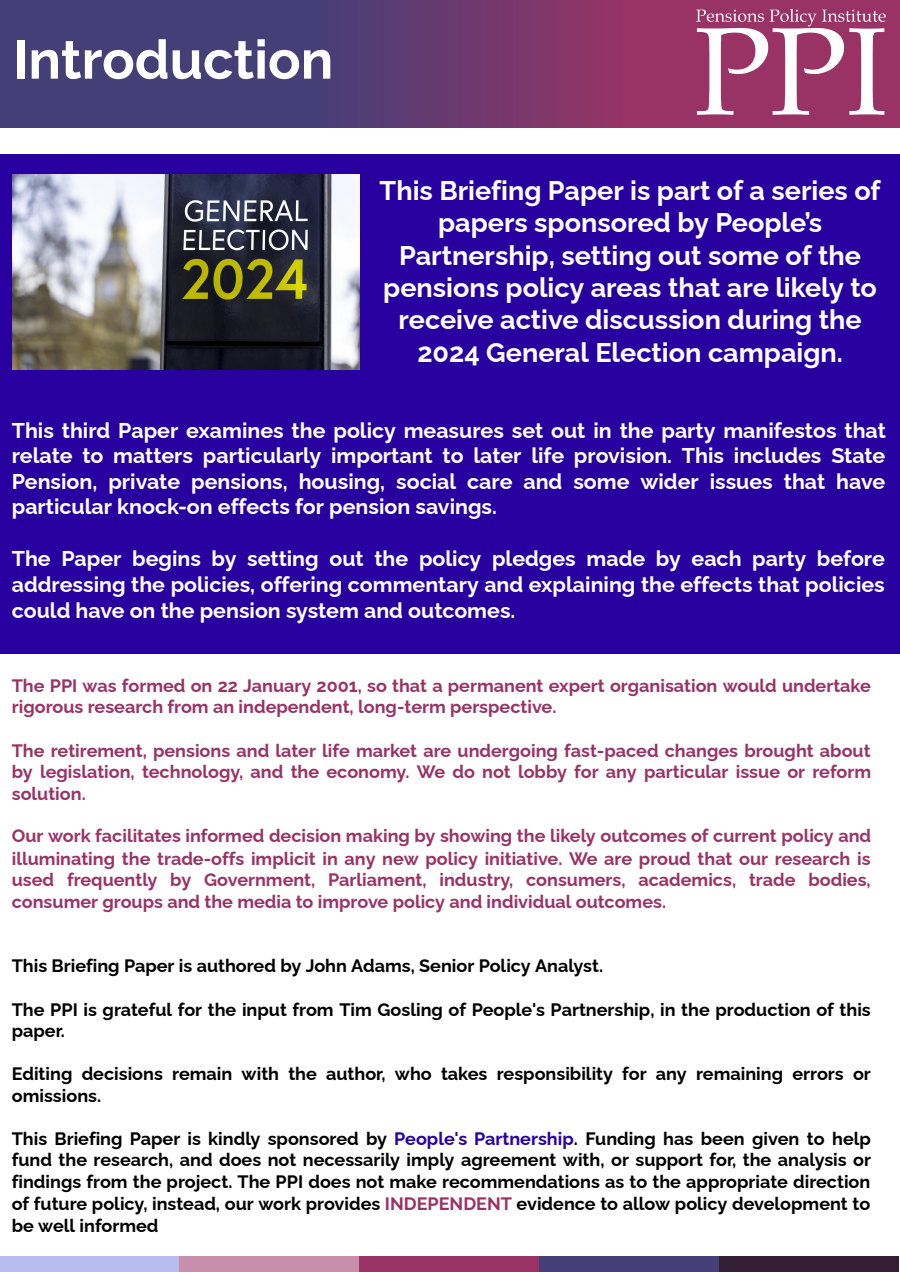
<style>
.page{position:relative;width:900px;height:1272px;background:#fff}
.page>*{position:absolute;margin:0;border:0;box-sizing:border-box;transform-origin:0 0}
.t1{font:700 54px "Raleway";color:#fff}
.t2{font:700 27px/32.2px "Raleway";color:#fff;text-align:center}
.t3{font:700 21.3px/25.5px "Raleway";color:#fff;text-align:justify}
.t4{font:700 18px/21.3px "Raleway";color:#993365;text-align:justify}
.t5{font:700 18px/21.8px "Raleway";color:#000;text-align:justify}
.s1{color:#2800a0}
.s2{color:#993365}
</style>
<div class="page">
<div style="left:0;top:154px;width:900px;height:500px;background:#2800a0"></div>
<img style="left:0;top:1px;width:673px;height:127px">
<img style="left:673px;top:0;width:227px;height:128px">
<img style="left:13px;top:175px;width:346px;height:194px">
<div style="left:719px;top:1256px;width:180px;height:16px;background:#331e36"></div>
<div style="left:539px;top:1256px;width:180px;height:16px;background:#453f78"></div>
<div style="left:359px;top:1256px;width:180px;height:16px;background:#993365"></div>
<div style="left:179px;top:1256px;width:180px;height:16px;background:#c78fab"></div>
<div style="left:0;top:1256px;width:179px;height:16px;background:#b6bced"></div>
<h1 class="t1" style="left:13px;top:28px;width:322px">Introduction</h1>
<p class="t2" style="left:380px;top:174px;width:502px">This Briefing Paper is part of a series of</p>
<p class="t2" style="left:383px;top:207px;width:495px">papers sponsored by People’s Partnership, setting out some of the pensions policy areas that are likely to receive active discussion during the</p>
<p class="t2" style="left:417px;top:336px;width:427px">2024 General Election campaign.</p>
<p class="t3" style="left:12px;top:417px;width:876px">This third Paper examines the policy measures set out in the party manifestos that relate to matters particularly important to later life provision. This includes State Pension, private pensions, housing, social care and some wider issues that have particular knock-on effects for pension savings.</p>
<p class="t3" style="left:12px;top:545px;width:875px">The Paper begins by setting out the policy pledges made by each party before addressing the policies, offering commentary and explaining the effects that policies could have on the pension system and outcomes.</p>
<p class="t4" style="left:12px;top:674px;width:861px">The PPI was formed on 22 January 2001, so that a permanent expert organisation would undertake rigorous research from an independent, long-term perspective.</p>
<p class="t4" style="left:12px;top:740px;width:861px">The retirement, pensions and later life market are undergoing fast-paced changes brought about by legislation, technology, and the economy. We do not lobby for any particular issue or reform solution.</p>
<p class="t4" style="left:12px;top:825px;width:861px;line-height:21.8px">Our work facilitates informed decision making by showing the likely outcomes of current policy and illuminating the trade-offs implicit in any new policy initiative. We are proud that our research is used frequently by Government, Parliament, industry, consumers, academics, trade bodies, consumer groups and the media to improve policy and individual outcomes.</p>
<p class="t5" style="left:12px;top:954px;width:593px">This Briefing Paper is authored by John Adams, Senior Policy Analyst.</p>
<p class="t5" style="left:12px;top:998px;width:861px">The PPI is grateful for the input from Tim Gosling of People's Partnership, in the production of this</p>
<p class="t5" style="left:12px;top:1020px;width:55px">paper.</p>
<p class="t5" style="left:12px;top:1062px;width:861px">Editing decisions remain with the author, who takes responsibility for any remaining errors or</p>
<p class="t5" style="left:12px;top:1085px;width:91px">omissions.</p>
<p class="t5" style="left:12px;top:1128px;width:861px">This Briefing Paper is kindly sponsored by <span class="s1">People's Partnership</span>. Funding has been given to help fund the research, and does not necessarily imply agreement with, or support for, the analysis or findings from the project. The PPI does not make recommendations as to the appropriate direction of future policy, instead, our work provides <span class="s2">INDEPENDENT</span> evidence to allow policy development to</p>
<p class="t5" style="left:12px;top:1214px;width:148px">be well informed</p>
</div>
